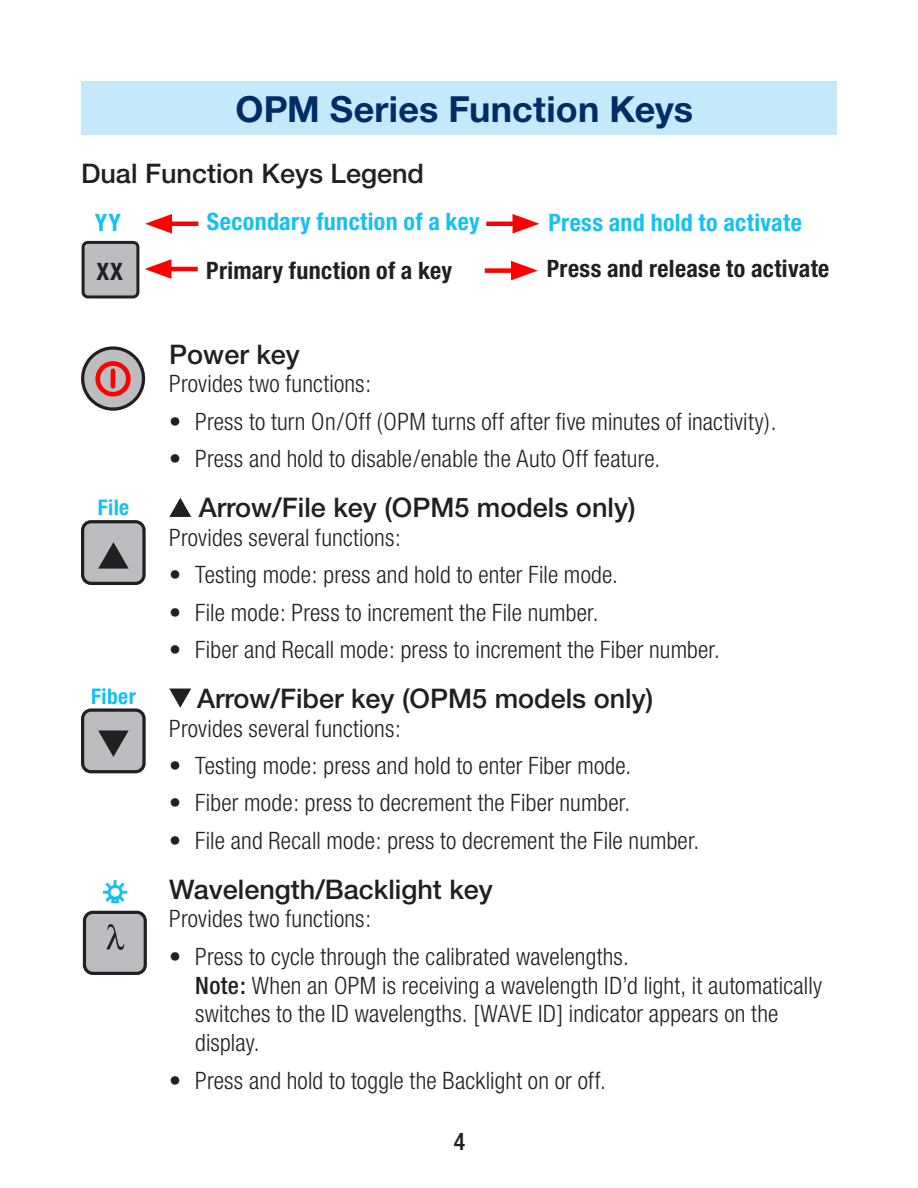
<style>
.page{position:relative;width:918px;height:1188px;background:#fff}
.page>*{position:absolute;margin:0;border:0;box-sizing:border-box;transform-origin:0 0}
.t1{font:700 36px "Helvetica Neue";letter-spacing:.005em;color:#002d66}
.Subhead_Black{font:500 27px "Helvetica Neue";color:#231f20}
.Bullets{font:300 condensed 24px/28.8px "Helvetica Neue";letter-spacing:.01em;color:#231f20}
.Body_Text{font:300 condensed 24px "Helvetica Neue";letter-spacing:.01em;color:#231f20}
.t2{font:700 condensed 24px "Helvetica Neue";letter-spacing:.015em;color:#231f20}
.t3{font:700 condensed 24px "Helvetica Neue";letter-spacing:.015em;color:#15c0f2}
.t4{font:500 condensed 24px "Helvetica Neue";color:#231f20}
.Keys{font:700 condensed 21.6px "Helvetica Neue";letter-spacing:.02em;color:#15c0f2}
.s1{font-weight:500}
</style>
<div class="page">
<div style="left:81px;top:81px;width:756px;height:54px;background:#c3e9fa"></div>
<div style="left:83px;top:242px;width:55px;height:55px;background:#bcbdc0;border-radius:5px"></div>
<div style="left:82px;top:241px;width:57px;height:57px;border:3px solid #231f20;border-radius:5px"></div>
<hr style="left:164px;top:222px;width:34px;height:4px;background:#f00">
<svg style="left:145px;top:214px;width:27px;height:20px"></svg>
<hr style="left:163px;top:267px;width:35px;height:4px;background:#f00">
<svg style="left:145px;top:259px;width:26px;height:20px"></svg>
<hr style="left:486px;top:222px;width:35px;height:4px;background:#f00">
<svg style="left:513px;top:214px;width:26px;height:20px"></svg>
<div style="left:485px;top:268px;width:34px;height:5px;background:#f00"></div>
<svg style="left:511px;top:261px;width:27px;height:19px"></svg>
<svg style="left:169px;top:498px;width:22px;height:19px"></svg>
<svg style="left:169px;top:689px;width:22px;height:19px"></svg>
<svg style="left:81px;top:346px;width:65px;height:65px"></svg>
<hr style="left:111px;top:371px;width:4px;height:15px;background:#f00">
<div style="left:83px;top:522px;width:61px;height:61px;background:#bcbdc0;border-radius:8px"></div>
<div style="left:81px;top:520px;width:65px;height:65px;border:3px solid #231f20;border-radius:8px"></div>
<svg style="left:98px;top:542px;width:31px;height:27px"></svg>
<div style="left:83px;top:710px;width:61px;height:62px;background:#bcbdc0;border-radius:8px"></div>
<div style="left:81px;top:708px;width:65px;height:65px;border:3px solid #231f20;border-radius:8px"></div>
<svg style="left:98px;top:730px;width:31px;height:27px"></svg>
<div style="left:84px;top:912px;width:61px;height:61px;background:#bcbdc0;border-radius:8px"></div>
<div style="left:83px;top:911px;width:64px;height:64px;border:3px solid #231f20;border-radius:8px"></div>
<svg style="left:106px;top:924px;width:18px;height:26px"></svg>
<svg style="left:102px;top:880px;width:26px;height:24px"></svg>
<p class="t1" style="left:236px;top:87px;width:459px">OPM Series Function Keys</p>
<p class="Subhead_Black" style="left:81px;top:157px;width:345px">Dual Function Keys Legend</p>
<p class="t3" style="left:95px;top:208px;width:28px">YY</p>
<p class="t3" style="left:207px;top:207px;width:274px">Secondary function of a key</p>
<p class="t3" style="left:548px;top:208px;width:255px">Press and hold to activate</p>
<p class="t2" style="left:96px;top:257px;width:28px">XX</p>
<p class="t2" style="left:206px;top:256px;width:247px">Primary function of a key</p>
<p class="t2" style="left:547px;top:254px;width:284px">Press and release to activate</p>
<p class="Keys" style="left:98px;top:494px;width:33px">File</p>
<p class="Keys" style="left:91px;top:683px;width:46px">Fiber</p>
<p class="Subhead_Black" style="left:169px;top:338px;width:132px">Power key</p>
<p class="Body_Text" style="left:169px;top:370px;width:203px">Provides two functions:</p>
<p class="Bullets" style="left:169px;top:407px;width:609px">• Press to turn On/Off (OPM turns off after five minutes of inactivity).</p>
<p class="Bullets" style="left:169px;top:444px;width:493px">• Press and hold to disable/enable the Auto Off feature.</p>
<p class="Subhead_Black" style="left:199px;top:491px;width:438px">Arrow/File key (OPM5 models only)</p>
<p class="Body_Text" style="left:169px;top:524px;width:233px">Provides several functions:</p>
<p class="Bullets" style="left:169px;top:560px;width:450px">• Testing mode: press and hold to enter File mode.</p>
<p class="Bullets" style="left:169px;top:598px;width:431px">• File mode: Press to increment the File number.</p>
<p class="Bullets" style="left:169px;top:635px;width:552px">• Fiber and Recall mode: press to increment the Fiber number.</p>
<p class="Subhead_Black" style="left:197px;top:682px;width:458px">Arrow/Fiber key (OPM5 models only)</p>
<p class="Body_Text" style="left:169px;top:714px;width:233px">Provides several functions:</p>
<p class="Bullets" style="left:169px;top:751px;width:464px">• Testing mode: press and hold to enter Fiber mode.</p>
<p class="Bullets" style="left:169px;top:788px;width:463px">• Fiber mode: press to decrement the Fiber number.</p>
<p class="Bullets" style="left:169px;top:826px;width:532px">• File and Recall mode: press to decrement the File number.</p>
<p class="Subhead_Black" style="left:169px;top:873px;width:325px">Wavelength/Backlight key</p>
<p class="Body_Text" style="left:169px;top:905px;width:203px">Provides two functions:</p>
<p class="Bullets" style="left:195px;top:942px;width:628px;text-indent:-26px">• Press to cycle through the calibrated wavelengths.<br><span class="s1">Note:</span> When an OPM is receiving a wavelength ID’d light, it automatically switches to the ID wavelengths. [WAVE ID] indicator appears on the display.</p>
<p class="Bullets" style="left:169px;top:1066px;width:438px">• Press and hold to toggle the Backlight on or off.</p>
<p class="t4" style="left:454px;top:1127px;width:13px">4</p>
</div>
